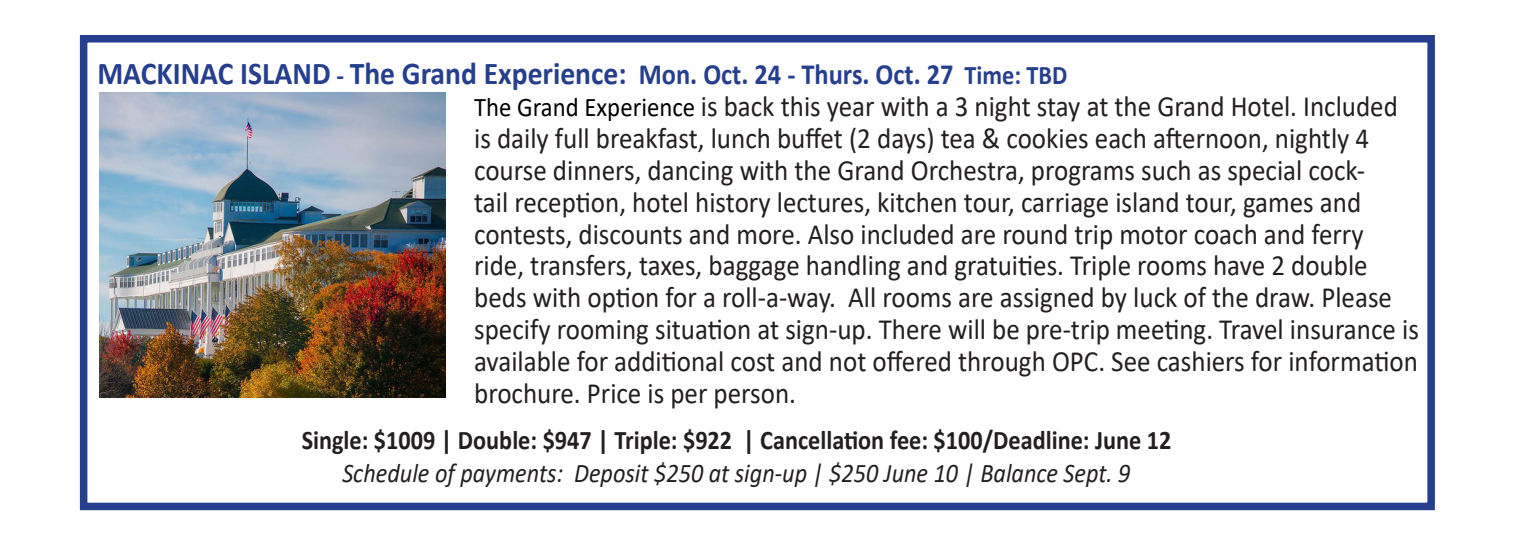
<style>
.page{position:relative;width:1530px;height:540px;background:#fff}
.page>*{position:absolute;margin:0;border:0;box-sizing:border-box;transform-origin:0 0}
.t1{font:700 31.75px "Calibri";color:#253f8e;scale:.93 1}
.t2{font:29.5px/31.8px "Calibri";color:#231f20;scale:.92 1}
.t3{font:700 27px "Calibri";color:#231f20;scale:.9 1}
.t4{font:italic 27px "Calibri";color:#231f20;scale:.9 1}
.s1{font-size:27px}
.s2{font-size:29.5px}
.s3{font-size:27px;color:#000}
</style>
<div class="page">
<img style="left:100px;top:92px;width:346px;height:306px">
<div style="left:80px;top:35px;width:1355px;height:475px;border:8px solid #253f8e"></div>
<p class="t1" style="left:97px;top:51px;width:1045px">MACKINAC ISLAND <span class="s1">-</span> The Grand Experience: <span class="s2">Mon. Oct. 24 - Thurs. Oct. 27</span> <span class="s1">Time: TBD</span></p>
<p class="t2" style="left:474px;top:90px;width:1028px"><span class="s3">The Grand Experience</span> is back this year with a 3 night stay at the Grand Hotel. Included is daily full breakfast, lunch buffet (2 days) tea &amp; cookies each afternoon, nightly 4 course dinners, dancing with the Grand Orchestra, programs such as special cock-<br>tail reception, hotel history lectures, kitchen tour, carriage island tour, games and contests, discounts and more. Also included are round trip motor coach and ferry ride, transfers, taxes, baggage handling and gratuities. Triple rooms have 2 double beds with option for a roll-a-way. All rooms are assigned by luck of the draw. Please specify rooming situation at sign-up. There will be pre-trip meeting. Travel insurance is available for additional cost and not offered through OPC. See cashiers for information brochure. Price is per person.</p>
<p class="t3" style="left:302px;top:421px;width:968px">Single: $1009 | Double: $947 | Triple: $922 | Cancellation fee: $100/Deadline: June 12</p>
<p class="t4" style="left:342px;top:454px;width:877px">Schedule of payments: Deposit $250 at sign-up | $250 June 10 | Balance Sept. 9</p>
</div>
